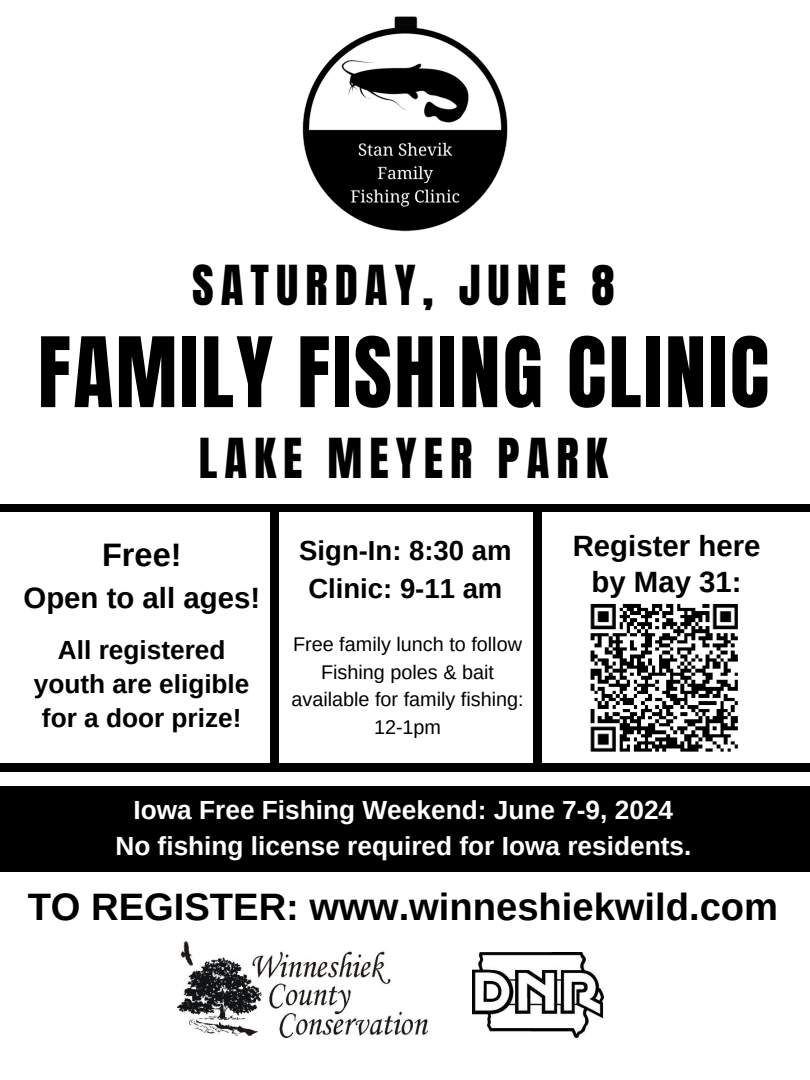
<style>
.page{position:relative;width:810px;height:1080px;background:#fff}
.page>*{position:absolute;margin:0;border:0;box-sizing:border-box;transform-origin:0 0}
.t1{font:82.5px "Anton";letter-spacing:.03em;color:#000}
.t2{font:46.88px "Anton";letter-spacing:.15em;color:#000}
.t3{font:700 38.19px "Arimo";color:#000}
.t4{font:700 32.5px "Arimo";color:#000}
.t5{font:700 29.38px/36.1px "Arimo";color:#000;text-align:center}
.t6{font:700 27.5px/38.4px "Arimo";color:#000;text-align:center}
.t7{font:700 26.25px/36.6px "Arimo";color:#fff;text-align:center}
.t8{font:700 26.25px/33.8px "Arimo";color:#000;text-align:center}
.t9{font:19.81px/27.6px "Arimo";color:#000;text-align:center}
</style>
<div class="page">
<img style="left:302px;top:16px;width:206px;height:216px">
<img style="left:177px;top:942px;width:251px;height:96px">
<div style="left:0;top:787px;width:809px;height:85px;background:#000"></div>
<img style="left:473px;top:953px;width:131px;height:85px">
<div style="left:0;top:504px;width:810px;height:8px;background:#000"></div>
<div style="left:270px;top:508px;width:8px;height:259px;background:#000"></div>
<div style="left:0;top:763px;width:810px;height:8px;background:#000"></div>
<div style="left:534px;top:510px;width:8px;height:258px;background:#000"></div>
<img style="left:590px;top:603px;width:148px;height:149px">
<p class="t2" style="left:192px;top:252px;width:424px">SATURDAY, JUNE 8</p>
<p class="t1" style="left:38px;top:313px;width:733px">FAMILY FISHING CLINIC</p>
<p class="t2" style="left:199px;top:424px;width:411px">LAKE MEYER PARK</p>
<h4 class="t4" style="left:102px;top:537px;width:81px">Free!</h4>
<h4 class="t5" style="left:24px;top:580px;width:238px">Open to all ages!</h4>
<h2 class="t6" style="left:299px;top:531px;width:214px">Sign-In: 8:30 am<br>Clinic: 9-11 am</h2>
<h5 class="t8" style="left:34px;top:633px;width:217px">All registered youth are eligible for a door prize!</h5>
<h3 class="t9" style="left:293px;top:630px;width:230px">Free family lunch to follow</h3>
<p class="t9" style="left:291px;top:658px;width:234px">Fishing poles &amp; bait available for family fishing:<br>12-1pm</p>
<h4 class="t5" style="left:573px;top:528px;width:189px">Register here by May 31:</h4>
<p class="t7" style="left:115px;top:791px;width:577px">Iowa Free Fishing Weekend: June 7-9, 2024<br>No fishing license required for Iowa residents.</p>
<h5 class="t3" style="left:28px;top:885px;width:752px">TO REGISTER: www.winneshiekwild.com</h5>
</div>
